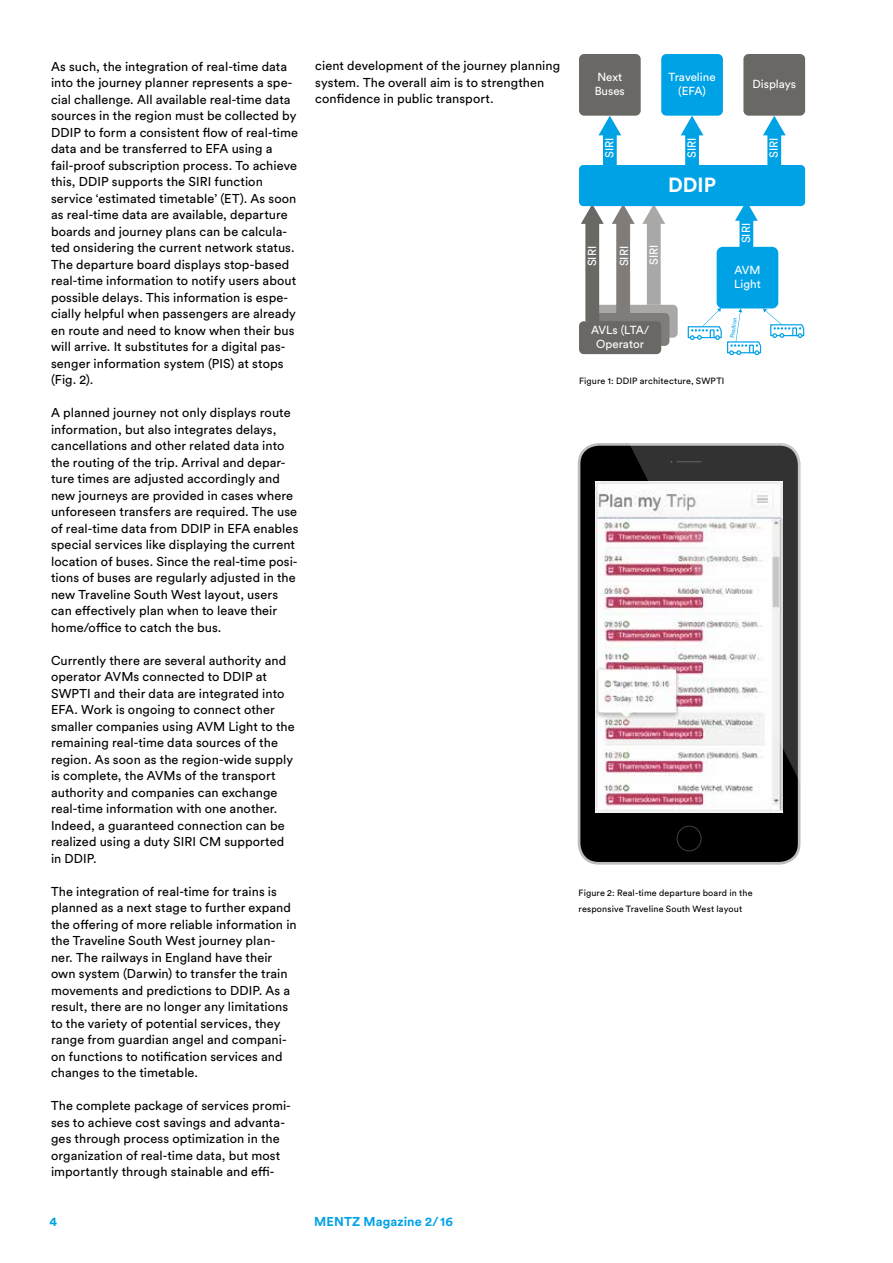
<style>
.page{position:relative;width:893px;height:1263px;background:#fff}
.page>*{position:absolute;margin:0;border:0;box-sizing:border-box;transform-origin:0 0}
.t1{font:700 20.25px "Circular Std";color:#fff}
.t2{font:12.75px/16.5px "Circular Std";letter-spacing:.005em;color:#000}
.t3{font:700 12.75px "Circular Std";letter-spacing:.01em;color:#00a2e6}
.t4{font:11.55px/14px "Circular Std";color:#fff}
.t5{font:9px/16.5px "Circular Std";letter-spacing:.02em;color:#000}
.t6{font:5.85px "Circular Std";color:#00a2e6}
</style>
<div class="page">
<div style="left:579px;top:444px;width:220px;height:419px;background:#000;border-radius:20px"></div>
<div style="left:578px;top:443px;width:222px;height:422px;border:3px solid #bebdbc;border-radius:20px"></div>
<img style="left:596px;top:482px;width:187px;height:330px">
<div style="left:677px;top:826px;width:25px;height:25px;border:1px solid #413c38;border-radius:50%"></div>
<svg style="left:629px;top:443px;width:171px;height:340px;background:#cac0c2"></svg>
<div style="left:595px;top:305px;width:83px;height:33px;background:#a9a8a6;border-radius:5px"></div>
<div style="left:587px;top:313px;width:82px;height:33px;background:#7f7c7a;border-radius:5px"></div>
<svg style="left:581px;top:206px;width:23px;height:115px"></svg>
<svg style="left:612px;top:206px;width:23px;height:107px"></svg>
<svg style="left:642px;top:206px;width:23px;height:99px"></svg>
<div style="left:579px;top:54px;width:62px;height:62px;background:#6a6864;border-radius:5px"></div>
<div style="left:661px;top:54px;width:62px;height:62px;background:#00a2e6;border-radius:5px"></div>
<div style="left:743px;top:54px;width:62px;height:62px;background:#6a6864;border-radius:5px"></div>
<div style="left:579px;top:165px;width:226px;height:41px;background:#00a2e6;border-radius:4px"></div>
<div style="left:717px;top:247px;width:61px;height:61px;background:#00a2e6;border-radius:6px"></div>
<div style="left:579px;top:321px;width:82px;height:33px;background:#6a6864;border-radius:5px"></div>
<svg style="left:598px;top:116px;width:23px;height:49px"></svg>
<svg style="left:687px;top:308px;width:118px;height:47px"></svg>
<svg style="left:681px;top:116px;width:22px;height:49px"></svg>
<svg style="left:763px;top:116px;width:23px;height:49px"></svg>
<svg style="left:735px;top:206px;width:23px;height:41px"></svg>
<p class="t2" style="left:51px;top:58px;width:249px">As such, the integration of real-time data into the journey planner represents a spe&shy;cial challenge. All available real-time data sources in the region must be collected by DDIP to form a consistent flow of real-time data and be transferred to EFA using a fail-proof subscription process. To achieve this, DDIP supports the SIRI function service ‘estimated timetable’ (ET). As soon as real-time data are available, departure boards and journey plans can be calcula&shy;ted onsidering the current network status.<br>The departure board displays stop-based real-time information to notify users about possible delays. This information is espe&shy;cially helpful when passengers are already en route and need to know when their bus will arrive. It substitutes for a digital pas&shy;senger information system (PIS) at stops (Fig. 2).</p>
<p class="t2" style="left:51px;top:404px;width:249px">A planned journey not only displays route information, but also integrates delays, cancellations and other related data into the routing of the trip. Arrival and depar&shy;ture times are adjusted accordingly and new journeys are provided in cases where unforeseen transfers are required. The use of real-time data from DDIP in EFA enables special services like displaying the current location of buses. Since the real-time posi&shy;tions of buses are regularly adjusted in the new Traveline South West layout, users can effectively plan when to leave their home/office to catch the bus.</p>
<p class="t2" style="left:51px;top:652px;width:245px">Currently there are several authority and operator AVMs connected to DDIP at SWPTI and their data are integrated into EFA. Work is ongoing to connect other smaller companies using AVM Light to the remaining real-time data sources of the region. As soon as the region-wide supply is complete, the AVMs of the transport authority and companies can exchange real-time information with one another.<br>Indeed, a guaranteed connection can be realized using a duty SIRI CM supported in DDIP.</p>
<p class="t2" style="left:51px;top:883px;width:247px">The integration of real-time for trains is planned as a next stage to further expand the offering of more reliable information in the Traveline South West journey plan&shy;ner. The railways in England have their own system (Darwin) to transfer the train movements and predictions to DDIP. As a result, there are no longer any limitations to the variety of potential services, they range from guardian angel and compani&shy;on functions to notification services and changes to the timetable.</p>
<p class="t2" style="left:51px;top:1097px;width:241px">The complete package of services promi&shy;ses to achieve cost savings and advanta&shy;ges through process optimization in the organization of real-time data, but most importantly through stainable and effi-</p>
<p class="t2" style="left:315px;top:58px;width:246px">cient development of the journey planning system. The overall aim is to strengthen confidence in public transport.</p>
<p class="t3" style="left:49px;top:1213px;width:9px">4</p>
<p class="t3" style="left:314px;top:1213px;width:140px">MENTZ Magazine 2/ 16</p>
<p class="t4" style="left:595px;top:70px;width:32px">Next<br>Buses</p>
<p class="t4" style="left:668px;top:70px;width:49px;text-align:center">Traveline (EFA)</p>
<p class="t4" style="left:752px;top:77px;width:45px">Displays</p>
<p class="t4" style="left:602px;top:158px;width:22px;rotate:-90deg">SIRI</p>
<p class="t4" style="left:684px;top:158px;width:22px;rotate:-90deg">SIRI</p>
<p class="t4" style="left:767px;top:158px;width:22px;rotate:-90deg">SIRI</p>
<h1 class="t1" style="left:668px;top:171px;width:49px">DDIP</h1>
<p class="t4" style="left:585px;top:266px;width:22px;rotate:-90deg">SIRI</p>
<p class="t4" style="left:617px;top:266px;width:22px;rotate:-90deg">SIRI</p>
<p class="t4" style="left:647px;top:265px;width:22px;rotate:-90deg">SIRI</p>
<p class="t4" style="left:591px;top:323px;width:60px;text-align:center">AVLs (LTA/<br>Operator</p>
<p class="t4" style="left:739px;top:243px;width:22px;rotate:-90deg">SIRI</p>
<p class="t4" style="left:734px;top:263px;width:28px">AVM<br>Light</p>
<p class="t6" style="left:728px;top:337px;width:22px;rotate:-82deg">Position</p>
<p class="t5" style="left:579px;top:372px;width:147px">Figure 1: DDIP architecture, SWPTI</p>
<p class="t5" style="left:578px;top:884px;width:176px">Figure 2: Real-time departure board in the responsive Traveline South West layout</p>
</div>
